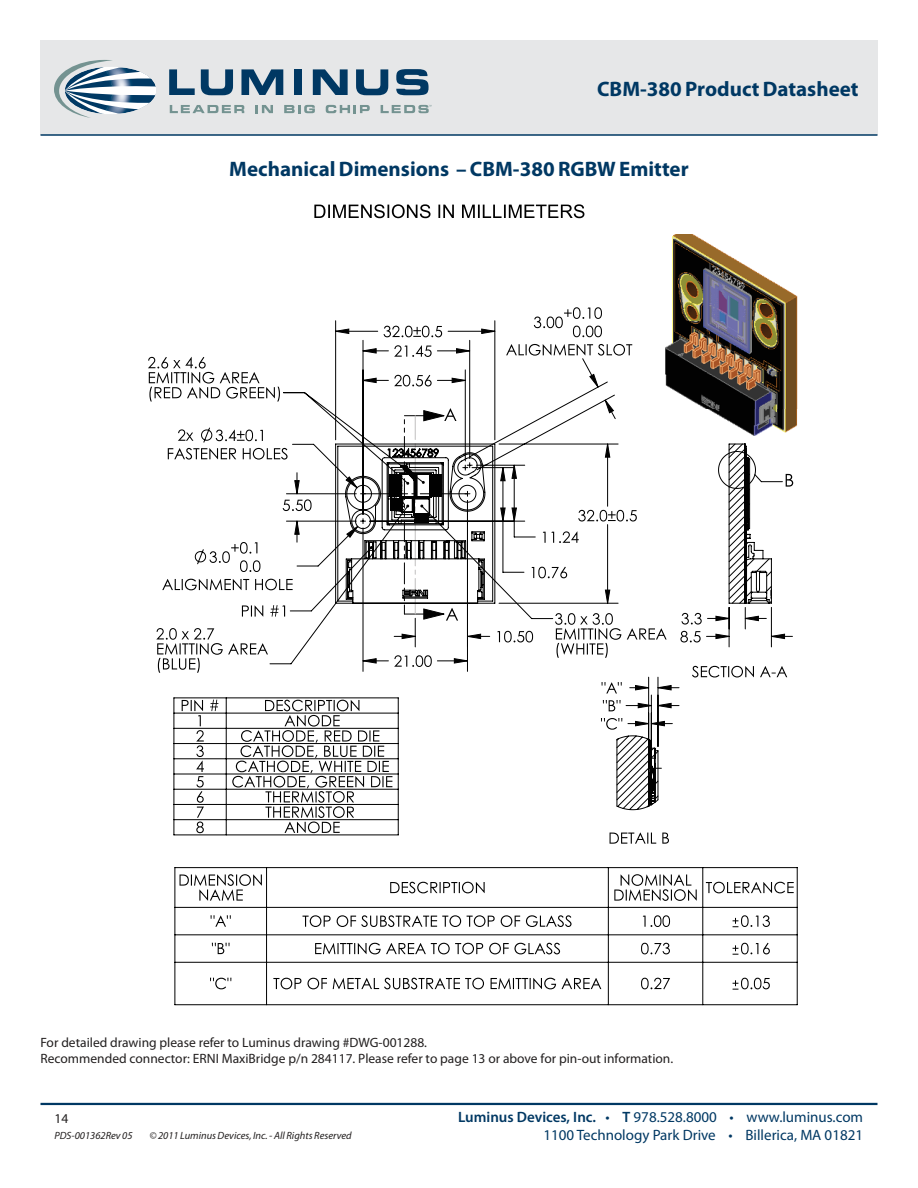
<style>
.page{position:relative;width:918px;height:1188px;background:#fff}
.page>*{position:absolute;margin:0;border:0;box-sizing:border-box;transform-origin:0 0}
.t1{font:700 21px "Myriad Pro";color:#003863}
.t2{font:15px/18px "Myriad Pro";color:#003863;text-align:right}
.t3{font:13.5px/16.2px "Myriad Pro";color:#221f1f}
.t4{font:italic 10.5px "Myriad Pro";color:#221f1f}
.s1{font-weight:600}
</style>
<div class="page">
<div style="left:41px;top:40px;width:837px;height:95px;background:#e6e7e8"></div>
<hr style="left:41px;top:1103px;width:837px;height:2px;background:#003863">
<hr style="left:41px;top:134px;width:837px;height:2px;background:#003863">
<svg style="left:54px;top:60px;width:102px;height:58px"></svg>
<svg style="left:169px;top:69px;width:26px;height:26px"></svg>
<svg style="left:201px;top:69px;width:32px;height:26px"></svg>
<svg style="left:241px;top:69px;width:42px;height:26px"></svg>
<div style="left:294px;top:69px;width:8px;height:26px;background:#003863"></div>
<svg style="left:313px;top:69px;width:35px;height:26px"></svg>
<svg style="left:356px;top:69px;width:32px;height:26px"></svg>
<svg style="left:396px;top:69px;width:33px;height:26px"></svg>
<svg style="left:170px;top:105px;width:74px;height:8px"></svg>
<svg style="left:256px;top:105px;width:17px;height:8px"></svg>
<svg style="left:284px;top:105px;width:31px;height:8px"></svg>
<svg style="left:326px;top:105px;width:44px;height:8px"></svg>
<svg style="left:381px;top:105px;width:51px;height:8px"></svg>
<img style="left:151px;top:234px;width:647px;height:226px">
<svg style="left:168px;top:427px;width:5px;height:33px"></svg>
<svg style="left:162px;top:579px;width:11px;height:11px"></svg>
<svg style="left:534px;top:307px;width:68px;height:13px"></svg>
<svg style="left:148px;top:357px;width:132px;height:45px"></svg>
<svg style="left:156px;top:628px;width:17px;height:45px"></svg>
<svg style="left:314px;top:204px;width:270px;height:14px"></svg>
<svg style="left:173px;top:392px;width:625px;height:613px"></svg>
<svg style="left:286px;top:320px;width:507px;height:457px"></svg>
<svg style="left:295px;top:329px;width:490px;height:397px"></svg>
<svg style="left:335px;top:408px;width:332px;height:259px"></svg>
<svg style="left:728px;top:443px;width:44px;height:161px"></svg>
<svg style="left:601px;top:718px;width:61px;height:92px"></svg>
<h1 class="t1" style="left:597px;top:81px;width:263px">CBM-380 Product Datasheet</h1>
<h1 class="t1" style="left:229px;top:161px;width:461px">Mechanical Dimensions – CBM-380 RGBW Emitter</h1>
<p class="t3" style="left:40px;top:1036px;width:634px">For detailed drawing please refer to Luminus drawing #DWG-001288.<br>Recommended connector: ERNI MaxiBridge p/n 284117. Please refer to page 13 or above for pin-out information.</p>
<p class="t3" style="left:54px;top:1112px;width:15px">14</p>
<p class="t4" style="left:54px;top:1132px;width:80px">PDS-001362Rev 05</p>
<p class="t4" style="left:149px;top:1132px;width:204px">© 2011 Luminus Devices, Inc. - All Rights Reserved</p>
<p class="t2" style="left:458px;top:1108px;width:407px"><span class="s1">Luminus Devices, Inc.</span> • <span class="s1">T</span> 978.528.8000 • www.luminus.com<br>1100 Technology Park Drive • Billerica, MA 01821</p>
</div>
